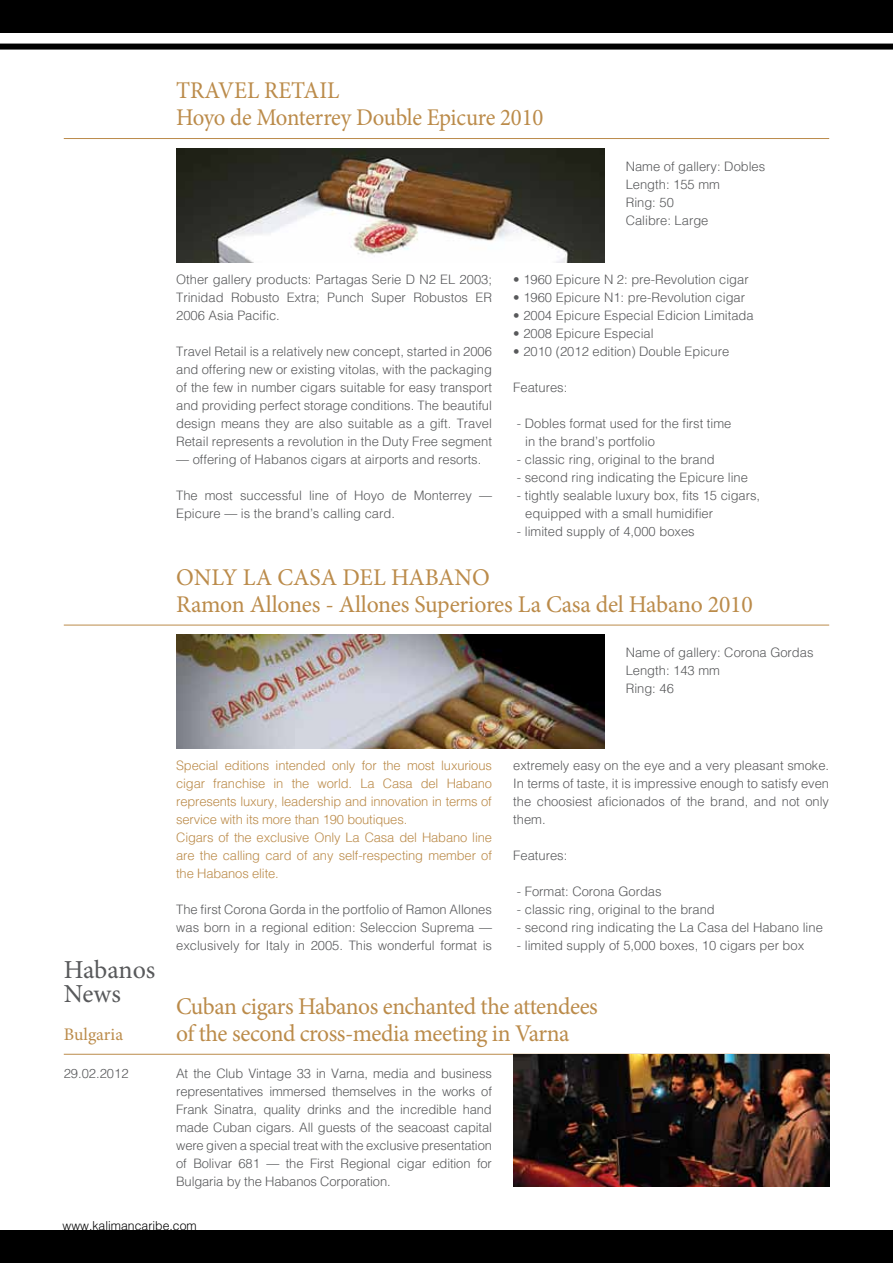
<style>
.page{position:relative;width:893px;height:1263px;background:#fff}
.page>*{position:absolute;margin:0;border:0;box-sizing:border-box;transform-origin:0 0}
.t1{font:25.95px/24.8px "Minion Pro";color:#58595b}
.t2{font:24px/27px "Minion Pro";letter-spacing:-.015em;color:#bb8b4a}
.t3{font:24px/27px "Minion Pro";letter-spacing:-.015em;color:#bb8b4a;scale:.95 1}
.t4{font:24px "Minion Pro";letter-spacing:.005em;color:#bb8b4a}
.t5{font:17.7px "Minion Pro";color:#bb8b4a}
.t6{font:300 14.25px/18px "Helv Cyr";color:#58595b;text-align:justify}
.t7{font:300 14.25px/18px "Helv Cyr";letter-spacing:-.01em;color:#bb8b4a}
.t8{font:300 13.5px "Helv Cyr";color:#000}
</style>
<div class="page">
<div style="left:0;top:44px;width:893px;height:6px;background:#000"></div>
<div style="left:0;top:0;width:893px;height:33px;background:#000"></div>
<div style="left:0;top:1230px;width:893px;height:33px;background:#000"></div>
<hr style="left:64px;top:625px;width:765px;height:1px;background:#bb8b4a">
<hr style="left:64px;top:138px;width:765px;height:1px;background:#bb8b4a">
<img style="left:176px;top:148px;width:428px;height:114px">
<img style="left:176px;top:635px;width:428px;height:114px">
<hr style="left:64px;top:1054px;width:765px;height:1px;background:#bb8b4a">
<img style="left:513px;top:1054px;width:316px;height:132px">
<h2 class="t3" style="left:176px;top:77px;width:388px">TRAVEL RETAIL<br>Hoyo de Monterrey Double Epicure 2010</h2>
<p class="t6" style="left:626px;top:157px;width:141px;text-align:left">Name of gallery: Dobles<br>Length: 155 mm<br>Ring: 50<br>Calibre: Large</p>
<p class="t6" style="left:176px;top:271px;width:317px">Other gallery products: Partagas Serie D N2 EL 2003; Trinidad Robusto Extra; Punch Super Robustos ER 2006 Asia Pacific.</p>
<p class="t6" style="left:176px;top:343px;width:317px">Travel Retail is a relatively new concept, started in 2006 and offering new or existing vitolas, with the packaging of the few in number cigars suitable for easy transport and providing perfect storage conditions. The beautiful design means they are also suitable as a gift. Travel Retail represents a revolution in the Duty Free segment</p>
<p class="t6" style="left:176px;top:451px;width:307px">– offering of Habanos cigars at airports and resorts.</p>
<p class="t6" style="left:176px;top:487px;width:317px">The most successful line of Hoyo de Monterrey –<br>Epicure – is the brand’s calling card.</p>
<p class="t6" style="left:513px;top:271px;width:237px">• 1960 Epicure N 2: pre-Revolution cigar</p>
<p class="t6" style="left:513px;top:289px;width:233px">• 1960 Epicure N1: pre-Revolution cigar</p>
<p class="t6" style="left:513px;top:307px;width:242px">• 2004 Epicure Especial Edicion Limitada</p>
<p class="t6" style="left:513px;top:325px;width:142px">• 2008 Epicure Especial</p>
<p class="t6" style="left:513px;top:343px;width:217px">• 2010 (2012 edition) Double Epicure</p>
<p class="t6" style="left:513px;top:379px;width:55px">Features:</p>
<p class="t6" style="left:525px;top:415px;width:208px;text-indent:-8px">- Dobles format used for the first time in the brand’s portfolio</p>
<p class="t6" style="left:517px;top:451px;width:199px">- classic ring, original to the brand</p>
<p class="t6" style="left:517px;top:469px;width:233px">- second ring indicating the Epicure line</p>
<p class="t6" style="left:525px;top:487px;width:236px;text-indent:-8px">- tightly sealable luxury box, fits 15 cigars, equipped with a small humidifier</p>
<p class="t6" style="left:517px;top:523px;width:179px">- limited supply of 4,000 boxes</p>
<h2 class="t2" style="left:176px;top:563px;width:578px;text-indent:215px">Habano<br>Ramon Allones - Allones Superiores La Casa del Habano 2010</h2>
<h2 class="t4" style="left:176px;top:561px;width:182px">Only La Casa del</h2>
<p class="t6" style="left:626px;top:643px;width:189px;text-align:left">Name of gallery: Corona Gordas<br>Length: 143 mm<br>Ring: 46</p>
<h1 class="t1" style="left:64px;top:957px;width:93px">Habanos<br>News</h1>
<p class="t5" style="left:64px;top:1022px;width:61px">Bulgaria</p>
<p class="t6" style="left:64px;top:1064px;width:66px">29.02.2012</p>
<p class="t7" style="left:176px;top:756px;width:317px">Special editions intended only for the most luxurious cigar franchise in the world. La Casa del Habano represents luxury, leadership and innovation in terms of service with its more than 190 boutiques.<br>Cigars of the exclusive Only La Casa del Habano line are the calling card of any self-respecting member of the Habanos elite.</p>
<p class="t6" style="left:176px;top:900px;width:317px">The first Corona Gorda in the portfolio of Ramon Allones was born in a regional edition: Seleccion Suprema – exclusively for Italy in 2005. This wonderful format is</p>
<p class="t6" style="left:513px;top:756px;width:317px">extremely easy on the eye and a very pleasant smoke.<br>I n terms of taste, it is impressive enough to satisfy even the choosiest aficionados of the brand, and not only them.</p>
<p class="t6" style="left:513px;top:846px;width:55px">Features:</p>
<p class="t6" style="left:517px;top:882px;width:146px">- Format: Corona Gordas</p>
<p class="t6" style="left:517px;top:900px;width:199px">- classic ring, original to the brand</p>
<p class="t6" style="left:517px;top:918px;width:307px">- second ring indicating the Lа Casa del Habano line</p>
<p class="t6" style="left:517px;top:936px;width:289px">- limited supply of 5,000 boxes, 10 cigars per box</p>
<h2 class="t2" style="left:176px;top:993px;width:423px">Cuban cigars Habanos enchanted the attendees of the second cross-media meeting in Varna</h2>
<p class="t6" style="left:176px;top:1065px;width:317px">At the Club Vintage 33 in Varna, media and business representatives immersed themselves in the works of Frank Sinatra, quality drinks and the incredible hand made Cuban cigars. All guests of the seacoast capital were given a special treat with the exclusive presentation of Bolivar 681 – the First Regional cigar edition for Bulgaria by the Habanos Corporation.</p>
<p class="t8" style="left:63px;top:1219px;width:136px">www.kalimancaribe.com</p>
</div>
